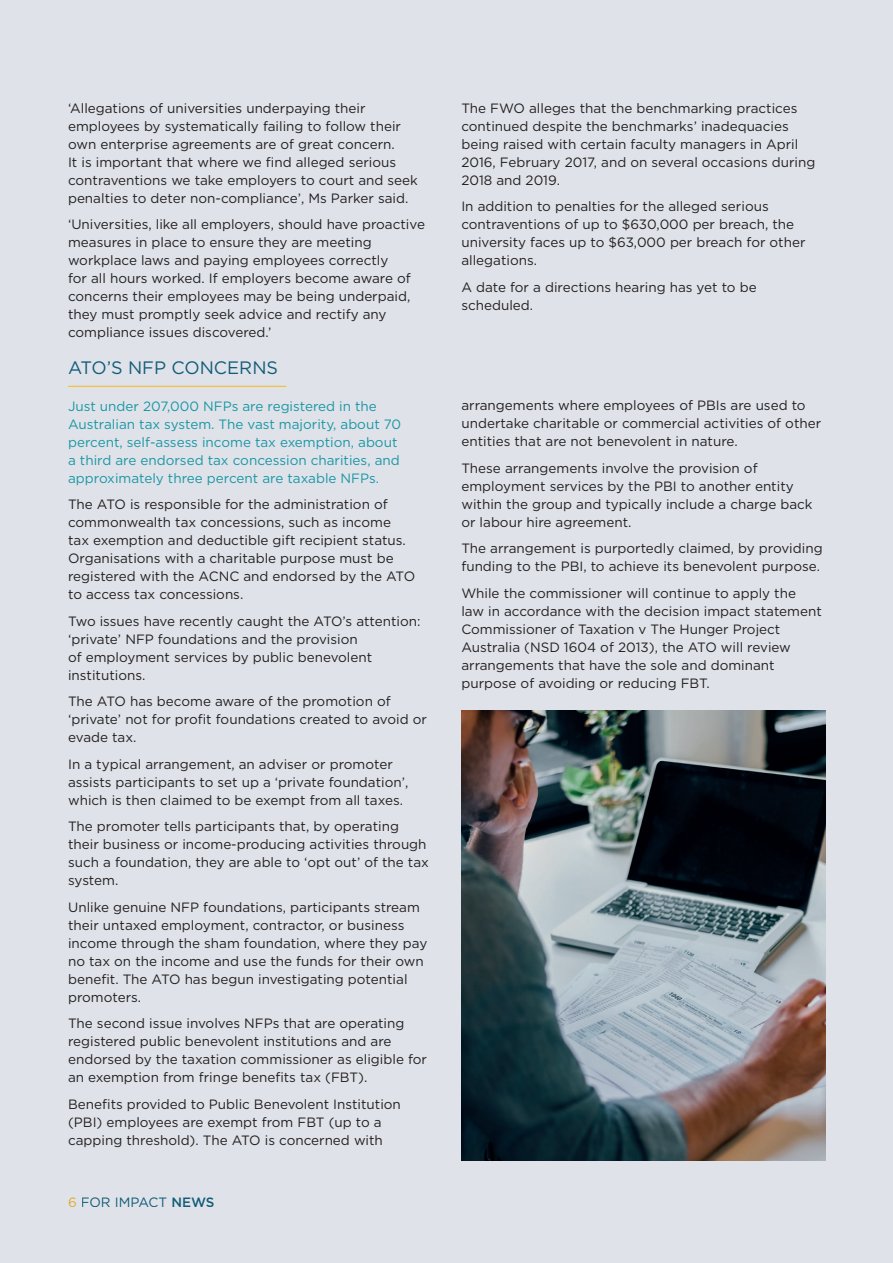
<style>
.page{position:relative;width:893px;height:1263px;background:#dfe3e9}
.page>*{position:absolute;margin:0;border:0;box-sizing:border-box;transform-origin:0 0}
.t1{font:18px "Gotham";color:#135c77}
.t2{font:13.5px/18px "Gotham";color:#231f20}
.t3{font:13.5px/18px "Gotham";color:#1a96a5}
.t4{font:13.5px "Gotham";color:#135c77}
.s1{color:#fcb814}
.s2{font-weight:500}
</style>
<div class="page">
<div style="left:69px;top:1197px;width:8px;height:10px;background:#dfe3e9"></div>
<div style="left:82px;top:1197px;width:85px;height:10px;background:#dfe3e9"></div>
<div style="left:173px;top:1197px;width:41px;height:10px;background:#dfe3e9"></div>
<hr style="left:68px;top:386px;width:218px;height:1px;background:#fcb814">
<img style="left:461px;top:710px;width:364px;height:451px">
<p class="t2" style="left:68px;top:99px;width:351px">‘Allegations of universities underpaying their employees by systematically failing to follow their own enterprise agreements are of great concern.<br>It is important that where we find alleged serious contraventions we take employers to court and seek penalties to deter non-compliance’, Ms Parker said.</p>
<p class="t2" style="left:68px;top:215px;width:358px">‘Universities, like all employers, should have proactive measures in place to ensure they are meeting workplace laws and paying employees correctly<br>for all hours worked. If employers become aware of concerns their employees may be being underpaid, they must promptly seek advice and rectify any compliance issues discovered.’</p>
<h1 class="t1" style="left:68px;top:356px;width:212px">ATO’S NFP CONCERNS</h1>
<p class="t3" style="left:68px;top:396px;width:335px">Just under 207,000 NFPs are registered in the Australian tax system. The vast majority, about 70 percent, self-assess income tax exemption, about a third are endorsed tax concession charities, and approximately three percent are taxable NFPs.</p>
<p class="t2" style="left:68px;top:495px;width:349px">The ATO is responsible for the administration of commonwealth tax concessions, such as income tax exemption and deductible gift recipient status.<br>Organisations with a charitable purpose must be registered with the ACNC and endorsed by the ATO to access tax concessions.</p>
<p class="t2" style="left:68px;top:611px;width:354px">Two issues have recently caught the ATO’s attention: ‘private’ NFP foundations and the provision<br>of employment services by public benevolent institutions.</p>
<p class="t2" style="left:68px;top:692px;width:360px">The ATO has become aware of the promotion of ‘private’ not for profit foundations created to avoid or evade tax.</p>
<p class="t2" style="left:68px;top:754px;width:342px">In a typical arrangement, an adviser or promoter assists participants to set up a ‘private foundation’, which is then claimed to be exempt from all taxes.</p>
<p class="t2" style="left:68px;top:817px;width:362px">The promoter tells participants that, by operating their business or income-producing activities through such a foundation, they are able to ‘opt out’ of the tax system.</p>
<p class="t2" style="left:68px;top:897px;width:361px">Unlike genuine NFP foundations, participants stream their untaxed employment, contractor, or business income through the sham foundation, where they pay no tax on the income and use the funds for their own benefit. The ATO has begun investigating potential promoters.</p>
<p class="t2" style="left:68px;top:1014px;width:360px">The second issue involves NFPs that are operating registered public benevolent institutions and are endorsed by the taxation commissioner as eligible for an exemption from fringe benefits tax (FBT).</p>
<p class="t2" style="left:68px;top:1094px;width:334px">Benefits provided to Public Benevolent Institution (PBI) employees are exempt from FBT (up to a capping threshold). The ATO is concerned with</p>
<p class="t4" style="left:68px;top:1193px;width:148px"><span class="s1">6</span> FOR IMPACT <span class="s2">NEWS</span></p>
<p class="t2" style="left:461px;top:99px;width:355px">The FWO alleges that the benchmarking practices continued despite the benchmarks’ inadequacies being raised with certain faculty managers in April 2016, February 2017, and on several occasions during 2018 and 2019.</p>
<p class="t2" style="left:461px;top:197px;width:346px">In addition to penalties for the alleged serious contraventions of up to $630,000 per breach, the university faces up to $63,000 per breach for other allegations.</p>
<p class="t2" style="left:461px;top:278px;width:297px">A date for a directions hearing has yet to be scheduled.</p>
<p class="t2" style="left:461px;top:396px;width:361px">arrangements where employees of PBIs are used to undertake charitable or commercial activities of other entities that are not benevolent in nature.</p>
<p class="t2" style="left:461px;top:459px;width:353px">These arrangements involve the provision of employment services by the PBI to another entity within the group and typically include a charge back or labour hire agreement.</p>
<p class="t2" style="left:461px;top:539px;width:363px">The arrangement is purportedly claimed, by providing funding to the PBI, to achieve its benevolent purpose.</p>
<p class="t2" style="left:461px;top:584px;width:362px">While the commissioner will continue to apply the law in accordance with the decision impact statement Commissioner of Taxation v The Hunger Project Australia (NSD 1604 of 2013), the ATO will review arrangements that have the sole and dominant purpose of avoiding or reducing FBT.</p>
</div>
